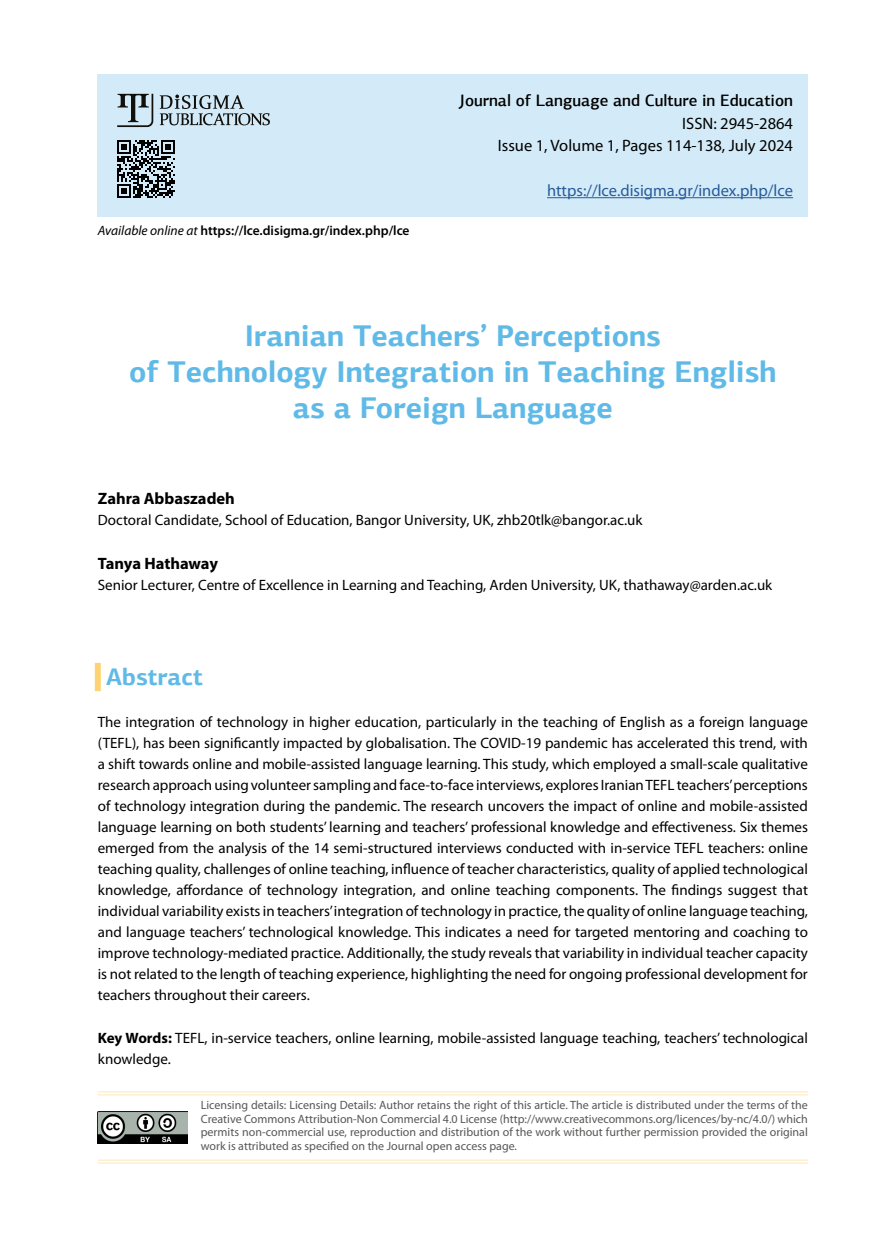
<style>
.page{position:relative;width:893px;height:1234px;background:#fff}
.page>*{position:absolute;margin:0;border:0;box-sizing:border-box;transform-origin:0 0}
.t1{font:700 30px/36px "PF Agora Sans Pro";color:#60bae7;text-align:center}
.t2{font:700 24px "PF Agora Sans Pro";color:#60bae7}
.t3{font:16.5px/22.5px "Myriad Pro";color:#000;text-align:right}
.t4{font:500 16.5px "PF Agora Sans Pro";color:#000}
.t5{font:16.5px "Myriad Pro";color:#275b9b}
.t6{font:700 16.5px "Myriad Pro";color:#000}
.t7{font:15px/21px "Myriad Pro";color:#000;text-align:justify}
.t8{font:600 13.5px "Myriad Pro";color:#000}
.t9{font:12px/13.5px "Myriad Pro";color:#575756;text-align:justify}
.s1{font-weight:400;font-style:italic}
.s2{font-weight:700}
</style>
<div class="page">
<div style="left:98px;top:74px;width:710px;height:143px;background:#d3ebf8"></div>
<svg style="left:117px;top:94px;width:153px;height:33px"></svg>
<hr style="left:547px;top:197px;width:246px;height:1px;background:#275b9b">
<svg style="left:117px;top:140px;width:58px;height:58px"></svg>
<hr style="left:98px;top:1090px;width:710px;height:2px;background:#ffefcc">
<hr style="left:98px;top:1093px;width:710px;height:2px;background:#ffefcc">
<hr style="left:98px;top:1159px;width:710px;height:1px;background:#ffefcc">
<hr style="left:98px;top:1162px;width:710px;height:1px;background:#ffefcc">
<img style="left:98px;top:1111px;width:90px;height:32px">
<div style="left:95px;top:662px;width:6px;height:29px;background:#ffd374"></div>
<p class="t8" style="left:98px;top:222px;width:313px"><span class="s1">Available online at</span> https://lce.disigma.gr/index.php/lce</p>
<p class="t4" style="left:459px;top:90px;width:335px">Journal of Language and Culture in Education</p>
<p class="t3" style="left:498px;top:111px;width:297px">ISSN: 2945-2864<br>Issue 1, Volume 1, Pages 114-138, July 2024</p>
<p class="t5" style="left:547px;top:180px;width:247px">https://lce.disigma.gr/index.php/lce</p>
<h1 class="t1" style="left:129px;top:317px;width:649px">Iranian Teachers’ Perceptions<br>of Technology Integration in Teaching English as a Foreign Language</h1>
<p class="t6" style="left:98px;top:488px;width:139px">Zahra Abbaszadeh</p>
<p class="t7" style="left:98px;top:509px;width:546px">Doctoral Candidate, School of Education, Bangor University, UK, zhb20tlk@bangor.ac.uk</p>
<p class="t6" style="left:98px;top:552px;width:122px">Tanya Hathaway</p>
<p class="t7" style="left:98px;top:574px;width:676px">Senior Lecturer, Centre of Excellence in Learning and Teaching, Arden University, UK, thathaway@arden.ac.uk</p>
<h2 class="t2" style="left:106px;top:661px;width:98px">Abstract</h2>
<p class="t7" style="left:98px;top:711px;width:712px">The integration of technology in higher education, particularly in the teaching of English as a foreign language (TEFL), has been significantly impacted by globalisation. The COVID-19 pandemic has accelerated this trend, with a shift towards online and mobile-assisted language learning. This study, which employed a small-scale qualitative research approach using volunteer sampling and face-to-face interviews, explores Iranian TEFL teachers’perceptions of technology integration during the pandemic. The research uncovers the impact of online and mobile-assisted language learning on both students’ learning and teachers’ professional knowledge and effectiveness. Six themes emerged from the analysis of the 14 semi-structured interviews conducted with in-service TEFL teachers: online teaching quality, challenges of online teaching, influence of teacher characteristics, quality of applied technological knowledge, affordance of technology integration, and online teaching components. The findings suggest that individual variability exists in teachers’ integration of technology in practice, the quality of online language teaching, and language teachers’ technological knowledge. This indicates a need for targeted mentoring and coaching to improve technology-mediated practice. Additionally, the study reveals that variability in individual teacher capacity is not related to the length of teaching experience, highlighting the need for ongoing professional development for teachers throughout their careers.</p>
<p class="t7" style="left:98px;top:1027px;width:712px"><span class="s2">Key Words:</span> TEFL, in-service teachers, online learning, mobile-assisted language teaching, teachers’ technological knowledge.</p>
<p class="t9" style="left:201px;top:1097px;width:609px">Licensing details: Licensing Details: Author retains the right of this article. The article is distributed under the terms of the Creative Commons Attribution-Non Commercial 4.0 License (http://www.creativecommons.org/licences/by-nc/4.0/) which permits non-commercial use, reproduction and distribution of the work without further permission provided the original work is attributed as specified on the Journal open access page.</p>
</div>
